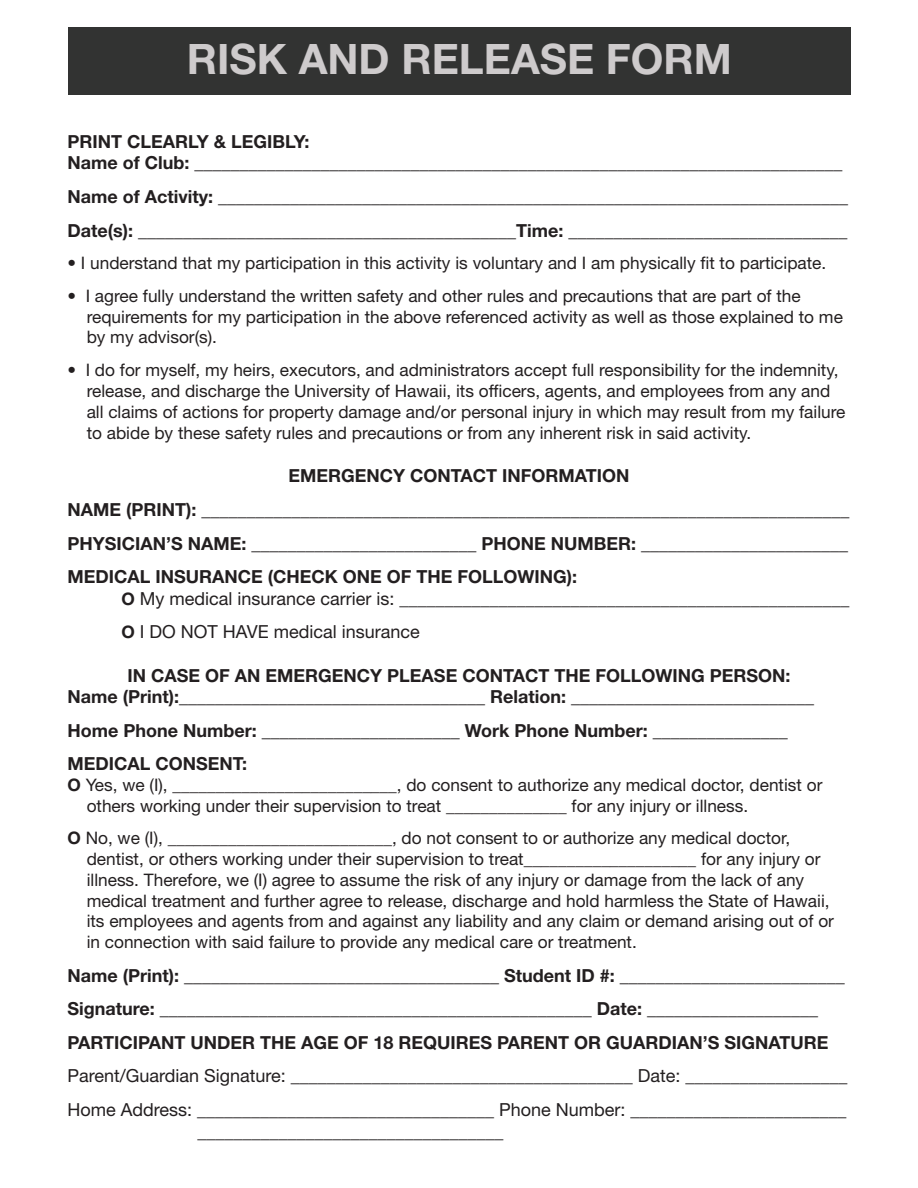
<style>
.page{position:relative;width:918px;height:1188px;background:#fff}
.page>*{position:absolute;margin:0;border:0;box-sizing:border-box;transform-origin:0 0}
.t1{font:700 42px "Helvetica Neue LT Std";color:#cecbcc}
.t2{font:700 18px/33.6px "Helvetica Neue LT Std";color:#231f20}
.t3{font:18px/33.6px "Helvetica Neue LT Std";color:#231f20}
.t4{font:17.25px/20.7px "Helvetica Neue LT Std";color:#231f20}
.s1{font-weight:700;font-size:17.25px}
.s2{font-weight:700}
</style>
<div class="page">
<div style="left:68px;top:27px;width:782px;height:67px;background:#323332"></div>
<h1 class="t1" style="left:187px;top:33px;width:547px">RISK AND RELEASE FORM</h1>
<p class="t2" style="left:68px;top:130px;width:776px;line-height:21.6px">PRINT CLEARLY &amp; LEGIBLY:<br>Name of Club: ________________________________________________________________________</p>
<p class="t2" style="left:68px;top:179px;width:782px">Name of Activity: ______________________________________________________________________<br>Date(s): __________________________________________Time: _______________________________</p>
<p class="t4" style="left:68px;top:253px;width:760px">• I understand that my participation in this activity is voluntary and I am physically fit to participate.</p>
<p class="t4" style="left:87px;top:285px;width:758px;text-indent:-19px">• I agree fully understand the written safety and other rules and precautions that are part of the requirements for my participation in the above referenced activity as well as those explained to me by my advisor(s).</p>
<p class="t4" style="left:87px;top:359px;width:760px;text-indent:-19px">• I do for myself, my heirs, executors, and administrators accept full responsibility for the indemnity, release, and discharge the University of Hawaii, its officers, agents, and employees from any and all claims of actions for property damage and/or personal injury in which may result from my failure to abide by these safety rules and precautions or from any inherent risk in said activity.</p>
<p class="t2" style="left:67px;top:459px;width:783px;text-indent:221px">EMERGENCY CONTACT INFORMATION<br>NAME (PRINT): ________________________________________________________________________ PHYSICIAN’S NAME: _________________________ PHONE NUMBER: _______________________ MEDICAL INSURANCE (CHECK ONE OF THE FOLLOWING):</p>
<p class="t3" style="left:122px;top:581px;width:730px"><span class="s1">O</span> My medical insurance carrier is: __________________________________________________<br><span class="s1">O</span> I DO NOT HAVE medical insurance</p>
<p class="t2" style="left:68px;top:664px;width:748px;line-height:21.6px;text-indent:60px">IN CASE OF AN EMERGENCY PLEASE CONTACT THE FOLLOWING PERSON:<br>Name (Print):__________________________________ Relation: ___________________________</p>
<p class="t2" style="left:68px;top:713px;width:722px">Home Phone Number: ______________________ Work Phone Number: _______________<br>MEDICAL CONSENT:</p>
<p class="t4" style="left:87px;top:774px;width:737px;text-indent:-19px"><span class="s2">O</span> Yes, we (I), __________________________, do consent to authorize any medical doctor, dentist or others working under their supervision to treat ______________ for any injury or illness.</p>
<p class="t4" style="left:87px;top:828px;width:749px;text-indent:-19px"><span class="s2">O</span> No, we (I), __________________________, do not consent to or authorize any medical doctor, dentist, or others working under their supervision to treat____________________ for any injury or illness. Therefore, we (I) agree to assume the risk of any injury or damage from the lack of any medical treatment and further agree to release, discharge and hold harmless the State of Hawaii, its employees and agents from and against any liability and any claim or demand arising out of or in connection with said failure to provide any medical care or treatment.</p>
<p class="t2" style="left:68px;top:958px;width:779px">Name (Print): ___________________________________ Student ID #: _________________________<br>Signature: ________________________________________________ Date: ___________________<br>PARTICIPANT UNDER THE AGE OF 18 REQUIRES PARENT OR GUARDIAN’S SIGNATURE</p>
<p class="t3" style="left:68px;top:1059px;width:782px">Parent/Guardian Signature: ______________________________________ Date: __________________<br>Home Address: _________________________________ Phone Number: ________________________</p>
<p class="t3" style="left:198px;top:1114px;width:307px">__________________________________</p>
</div>
